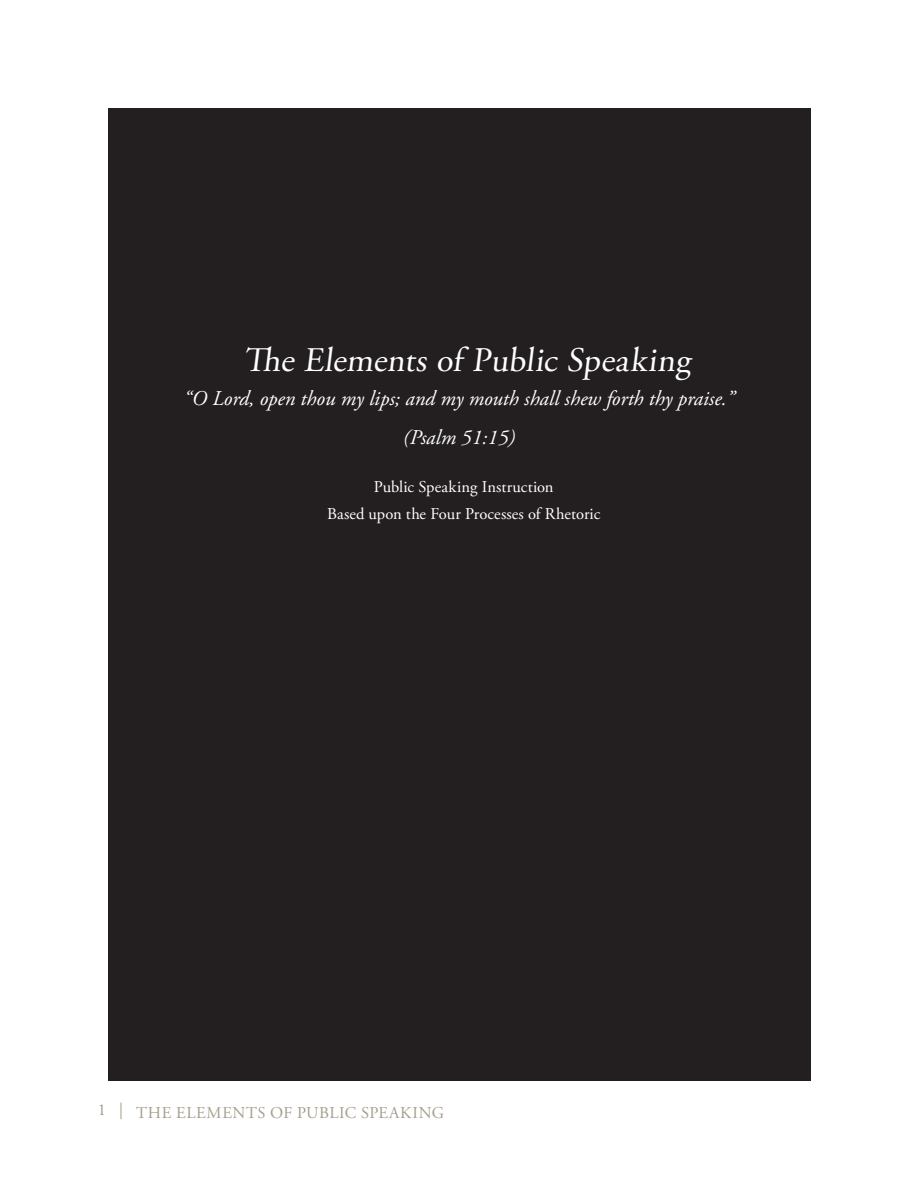
<style>
.page{position:relative;width:918px;height:1188px;background:#fff}
.page>*{position:absolute;margin:0;border:0;box-sizing:border-box;transform-origin:0 0}
.t1{font:34.5px "Adobe Garamond Pro";color:#fff}
.t2{font:italic 21px/38.7px "Adobe Garamond Pro";color:#fff;text-align:center}
.t3{font:16.5px/27px "Adobe Garamond Pro";color:#fff;text-align:center}
.t4{font:16.5px "Adobe Garamond Pro";letter-spacing:.04em;color:#a69e8c}
</style>
<div class="page">
<div style="left:108px;top:108px;width:702px;height:972px;background:#231f20"></div>
<h1 class="t1" style="left:244px;top:346px;width:453px">The Elements of Public Speaking</h1>
<p class="t2" style="left:184px;top:381px;width:552px">“O Lord, open thou my lips; and my mouth shall shew forth thy praise.” (Psalm 51:15)</p>
<p class="t3" style="left:327px;top:475px;width:275px">Public Speaking Instruction<br>Based upon the Four Processes of Rhetoric</p>
<p class="t4" style="left:98px;top:1107px;width:348px"><sup>1</sup> <sup>|</sup> THE ELEMENTS OF PUBLIC SPEAKING</p>
</div>
